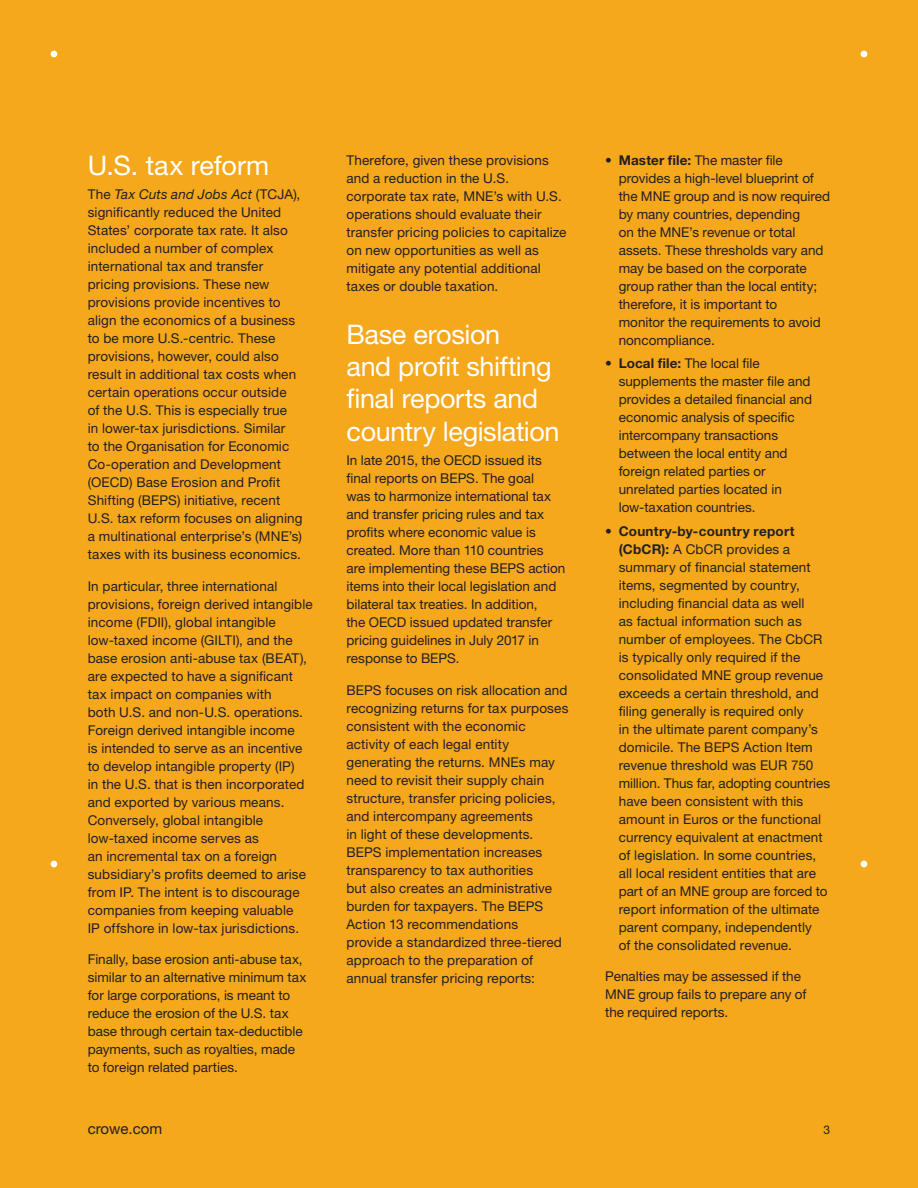
<style>
.page{position:relative;width:918px;height:1188px;background:#fff}
.page>*{position:absolute;margin:0;border:0;box-sizing:border-box;transform-origin:0 0}
.Subhead_A{font:27px/32.4px "Helvetica Neue LT Std";letter-spacing:-.015em;color:#fff}
.t1{font:15px "Helvetica Neue LT Std";color:#231f20}
.Body_Copy{font:13.5px/18px "Helvetica Neue LT Std";letter-spacing:.005em;color:#231f20}
.t2{font:12px "Helvetica Neue LT Std";color:#231f20}
.s1{font-style:italic}
.s2{font-weight:700}
</style>
<div class="page">
<div style="left:27px;top:0;width:891px;height:1188px;background:#f5a81c"></div>
<div style="left:0;top:0;width:27px;height:1188px;background:#f5a81c"></div>
<p class="Subhead_A" style="left:88px;top:148px;width:183px">U.S. tax reform</p>
<p class="Body_Copy" style="left:88px;top:185px;width:216px">The <span class="s1">Tax Cuts and Jobs Act</span> (TCJA), significantly reduced the United States’ corporate tax rate. It also included a number of complex international tax and transfer pricing provisions. These new provisions provide incentives to align the economics of a business to be more U.S.-centric. These provisions, however, could also result in additional tax costs when certain operations occur outside<br>of the U.S. This is especially true<br>in lower-tax jurisdictions. Similar<br>to the Organisation for Economic Co-operation and Development (OECD) Base Erosion and Profit Shifting (BEPS) initiative, recent U.S. tax reform focuses on aligning a multinational enterprise’s (MNE’s) taxes with its business economics.</p>
<p class="Body_Copy" style="left:88px;top:577px;width:226px">In particular, three international provisions, foreign derived intangible income (FDII), global intangible low-taxed income (GILTI), and the base erosion anti-abuse tax (BEAT), are expected to have a significant tax impact on companies with<br>both U.S. and non-U.S. operations.<br>Foreign derived intangible income<br>is intended to serve as an incentive to develop intangible property (IP)<br>in the U.S. that is then incorporated and exported by various means.<br>Conversely, global intangible low-taxed income serves as<br>an incremental tax on a foreign subsidiary’s profits deemed to arise from IP. The intent is to discourage companies from keeping valuable<br>IP offshore in low-tax jurisdictions.</p>
<p class="Body_Copy" style="left:88px;top:950px;width:220px">Finally, base erosion anti-abuse tax, similar to an alternative minimum tax for large corporations, is meant to reduce the erosion of the U.S. tax base through certain tax-deductible payments, such as royalties, made to foreign related parties.</p>
<p class="Body_Copy" style="left:346px;top:151px;width:222px">Therefore, given these provisions and a reduction in the U.S. corporate tax rate, MNE’s with U.S. operations should evaluate their transfer pricing policies to capitalize on new opportunities as well as mitigate any potential additional taxes or double taxation.</p>
<p class="Subhead_A" style="left:346px;top:317px;width:215px">Base erosion<br>and profit shifting final reports and country legislation</p>
<p class="Body_Copy" style="left:346px;top:452px;width:220px">In late 2015, the OECD issued its final reports on BEPS. The goal<br>was to harmonize international tax and transfer pricing rules and tax profits where economic value is created. More than 110 countries are implementing these BEPS action items into their local legislation and bilateral tax treaties. In addition,<br>the OECD issued updated transfer pricing guidelines in July 2017 in response to BEPS.</p>
<p class="Body_Copy" style="left:346px;top:681px;width:223px">BEPS focuses on risk allocation and recognizing returns for tax purposes consistent with the economic activity of each legal entity generating the returns. MNEs may need to revisit their supply chain structure, transfer pricing policies, and intercompany agreements<br>in light of these developments.<br>BEPS implementation increases transparency to tax authorities<br>but also creates an administrative burden for taxpayers. The BEPS Action 13 recommendations<br>provide a standardized three-tiered approach to the preparation of annual transfer pricing reports:</p>
<p class="Body_Copy" style="left:619px;top:151px;width:213px;text-indent:-14px">• <span class="s2">Master file:</span> The master file provides a high-level blueprint of the MNE group and is now required by many countries, depending<br>on the MNE’s revenue or total assets. These thresholds vary and may be based on the corporate group rather than the local entity; therefore, it is important to<br>monitor the requirements to avoid noncompliance.</p>
<p class="Body_Copy" style="left:619px;top:354px;width:195px;text-indent:-14px">• <span class="s2">Local file:</span> The local file supplements the master file and provides a detailed financial and economic analysis of specific intercompany transactions between the local entity and foreign related parties or unrelated parties located in low-taxation countries.</p>
<p class="Body_Copy" style="left:619px;top:522px;width:213px;text-indent:-14px">• <span class="s2">Country-by-country report (CbCR):</span> A CbCR provides a summary of financial statement items, segmented by country, including financial data as well<br>as factual information such as number of employees. The CbCR is typically only required if the consolidated MNE group revenue exceeds a certain threshold, and filing generally is required only<br>in the ultimate parent company’s domicile. The BEPS Action Item revenue threshold was EUR 750 million. Thus far, adopting countries have been consistent with this amount in Euros or the functional currency equivalent at enactment of legislation. In some countries, all local resident entities that are part of an MNE group are forced to report information of the ultimate parent company, independently<br>of the consolidated revenue.</p>
<p class="Body_Copy" style="left:605px;top:967px;width:203px">Penalties may be assessed if the<br>MNE group fails to prepare any of the required reports.</p>
<p class="t1" style="left:88px;top:1120px;width:76px">crowe.com</p>
<p class="t2" style="left:824px;top:1123px;width:8px">3</p>
</div>
